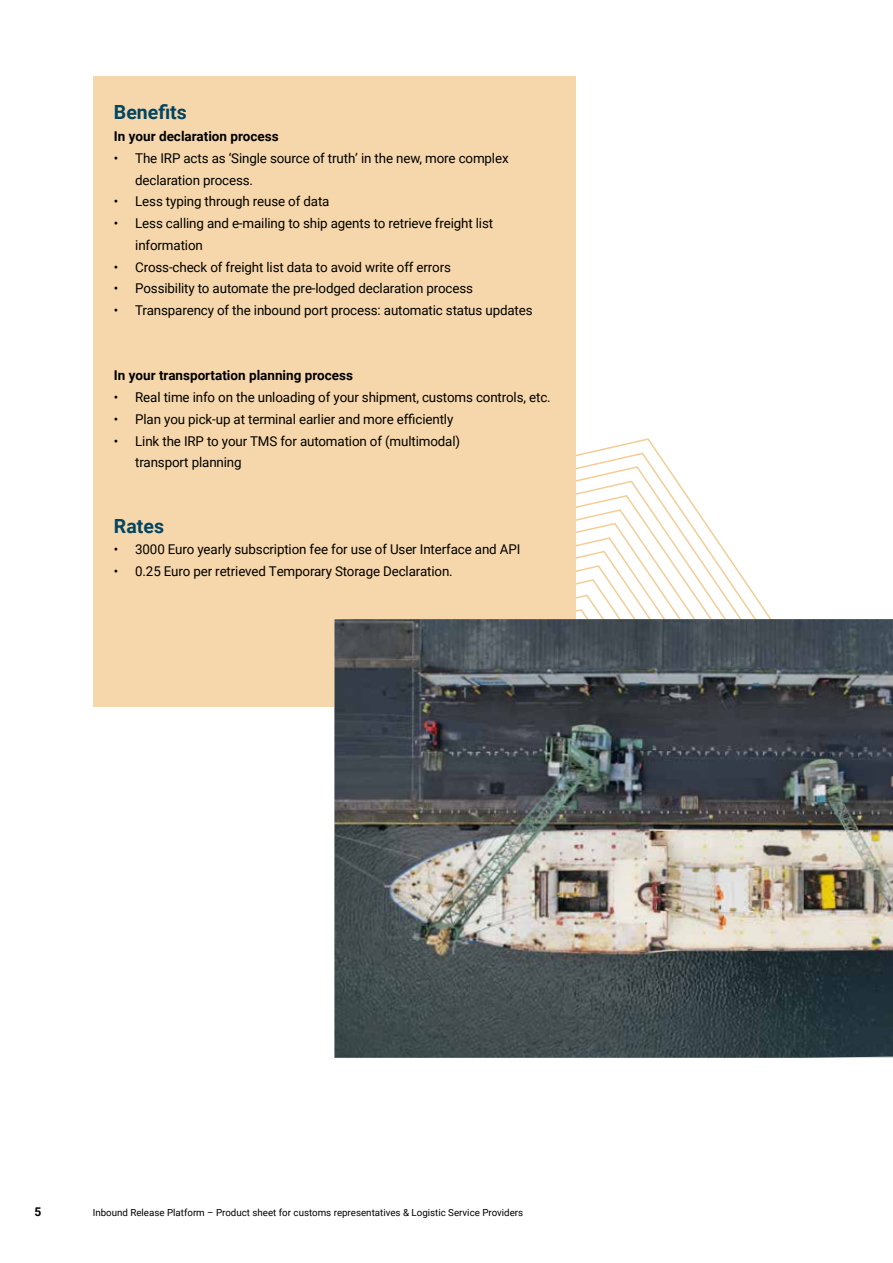
<style>
.page{position:relative;width:893px;height:1263px;background:#fff}
.page>*{position:absolute;margin:0;border:0;box-sizing:border-box;transform-origin:0 0}
.t1{font:700 19.5px "Roboto";color:#004563}
.t2{font:13.5px/21.8px "Roboto";letter-spacing:-.01em;color:#000}
.t3{font:700 13.5px "Roboto";color:#000}
.t4{font:700 12px "Roboto";color:#000}
.t5{font:9.75px "Roboto";color:#000}
</style>
<div class="page">
<svg style="left:575px;top:465px;width:191px;height:149px"></svg>
<svg style="left:575px;top:480px;width:182px;height:139px"></svg>
<svg style="left:575px;top:494px;width:174px;height:125px"></svg>
<svg style="left:575px;top:508px;width:163px;height:111px"></svg>
<svg style="left:575px;top:522px;width:155px;height:97px"></svg>
<svg style="left:575px;top:536px;width:146px;height:83px"></svg>
<svg style="left:575px;top:550px;width:125px;height:69px"></svg>
<div style="left:93px;top:76px;width:482px;height:630px;background:#f6d7ab"></div>
<img style="left:334px;top:619px;width:559px;height:439px">
<h1 class="t1" style="left:114px;top:99px;width:74px">Benefits</h1>
<p class="t3" style="left:114px;top:127px;width:166px">In your declaration process</p>
<p class="t2" style="left:135px;top:147px;width:375px;text-indent:-21px">• The IRP acts as ‘Single source of truth’ in the new, more complex declaration process.</p>
<p class="t2" style="left:114px;top:190px;width:217px">• Less typing through reuse of data</p>
<p class="t2" style="left:135px;top:212px;width:359px;text-indent:-21px">• Less calling and e-mailing to ship agents to retrieve freight list information</p>
<p class="t2" style="left:114px;top:255px;width:339px">• Cross-check of freight list data to avoid write off errors</p>
<p class="t2" style="left:114px;top:277px;width:361px">• Possibility to automate the pre-lodged declaration process</p>
<p class="t2" style="left:114px;top:299px;width:420px">• Transparency of the inbound port process: automatic status updates</p>
<p class="t3" style="left:114px;top:366px;width:240px">In your transportation planning process</p>
<p class="t2" style="left:114px;top:386px;width:438px">• Real time info on the unloading of your shipment, customs controls, etc.</p>
<p class="t2" style="left:114px;top:408px;width:341px">• Plan you pick-up at terminal earlier and more efficiently</p>
<p class="t2" style="left:135px;top:429px;width:326px;text-indent:-21px">• Link the IRP to your TMS for automation of (multimodal) transport planning</p>
<h1 class="t1" style="left:114px;top:512px;width:52px">Rates</h1>
<p class="t2" style="left:114px;top:538px;width:408px">• 3000 Euro yearly subscription fee for use of User Interface and API</p>
<p class="t2" style="left:114px;top:560px;width:340px">• 0.25 Euro per retrieved Temporary Storage Declaration.</p>
<p class="t4" style="left:35px;top:1203px;width:8px">5</p>
<p class="t5" style="left:93px;top:1205px;width:432px">Inbound Release Platform – Product sheet for customs representatives &amp; Logistic Service Providers</p>
</div>
